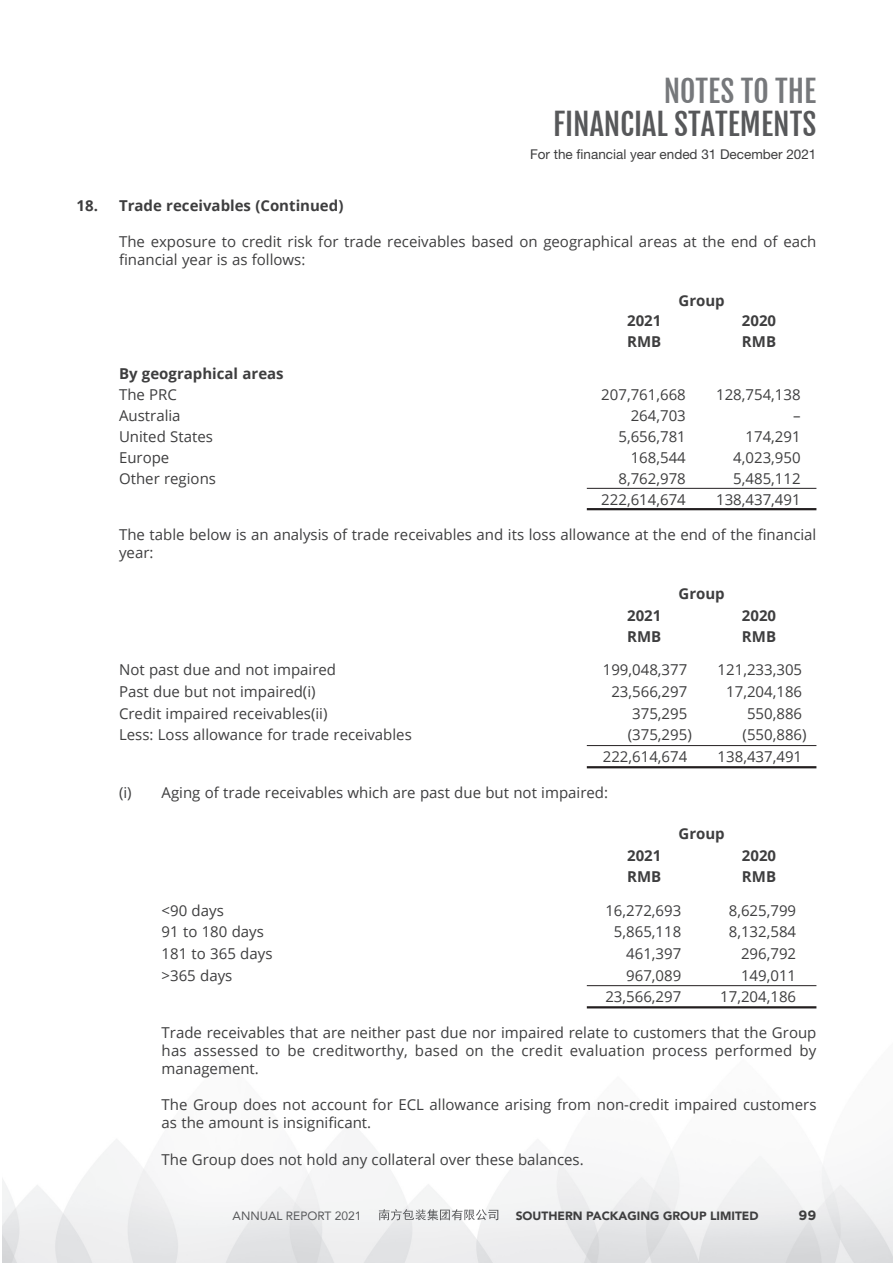
<style>
.page{position:relative;width:893px;height:1263px;background:#fff}
.page>*{position:absolute;margin:0;border:0;box-sizing:border-box;transform-origin:0 0}
.t1{font:30px "Fjalla One";color:#57585a}
.t2{font:30px "Fjalla One";color:#76787b}
.t3{font:15px/18px "Open Sans";color:#3e3e3f}
.t4{font:700 15px "Open Sans";color:#3e3e3f}
.t5{font:13.5px "Helvetica Neue LT Std";color:#3e3e3f}
.t6{font:700 13.5px "Gotham";color:#3e3e3f}
.t7{font:900 12px "Avenir";color:#3e3e3f}
.t8{font:12px "Avenir";color:#57585a}
</style>
<div class="page">
<img style="left:2px;top:487px;width:891px;height:776px">
<svg style="left:379px;top:1209px;width:119px;height:11px"></svg>
<hr style="left:587px;top:488px;width:229px;height:1px;background:#231f20">
<hr style="left:587px;top:508px;width:229px;height:2px;background:#231f20">
<hr style="left:587px;top:745px;width:229px;height:1px;background:#231f20">
<hr style="left:587px;top:766px;width:229px;height:2px;background:#231f20">
<hr style="left:587px;top:985px;width:229px;height:1px;background:#231f20">
<hr style="left:587px;top:1006px;width:229px;height:2px;background:#231f20">
<h1 class="t2" style="left:664px;top:73px;width:154px">NOTES TO THE</h1>
<h1 class="t1" style="left:553px;top:106px;width:265px">FINANCIAL STATEMENTS</h1>
<p class="t5" style="left:530px;top:149px;width:288px">For the financial year ended 31 December 2021</p>
<p class="t4" style="left:77px;top:195px;width:268px">18. Trade receivables (Continued)</p>
<p class="t3" style="left:119px;top:232px;width:699px">The exposure to credit risk for trade receivables based on geographical areas at the end of each financial year is as follows:</p>
<p class="t4" style="left:678px;top:289px;width:48px">Group</p>
<p class="t4" style="left:627px;top:310px;width:36px">2021</p>
<p class="t4" style="left:742px;top:310px;width:36px">2020</p>
<p class="t4" style="left:627px;top:331px;width:36px">RMB</p>
<p class="t4" style="left:742px;top:331px;width:36px">RMB</p>
<p class="t4" style="left:119px;top:363px;width:166px">By geographical areas</p>
<p class="t3" style="left:119px;top:385px;width:59px">The PRC</p>
<p class="t3" style="left:601px;top:385px;width:86px">207,761,668</p>
<p class="t3" style="left:716px;top:385px;width:86px">128,754,138</p>
<p class="t3" style="left:119px;top:406px;width:63px">Australia</p>
<p class="t3" style="left:631px;top:406px;width:57px">264,703</p>
<p class="t3" style="left:793px;top:406px;width:9px">–</p>
<p class="t3" style="left:119px;top:427px;width:95px">United States</p>
<p class="t3" style="left:618px;top:427px;width:69px">5,656,781</p>
<p class="t3" style="left:745px;top:427px;width:57px">174,291</p>
<p class="t3" style="left:119px;top:448px;width:52px">Europe</p>
<p class="t3" style="left:631px;top:448px;width:57px">168,544</p>
<p class="t3" style="left:733px;top:448px;width:69px">4,023,950</p>
<p class="t3" style="left:119px;top:469px;width:98px">Other regions</p>
<p class="t3" style="left:618px;top:469px;width:69px">8,762,978</p>
<p class="t3" style="left:733px;top:469px;width:69px">5,485,112</p>
<p class="t3" style="left:601px;top:490px;width:86px">222,614,674</p>
<p class="t3" style="left:716px;top:490px;width:86px">138,437,491</p>
<p class="t3" style="left:119px;top:525px;width:699px">The table below is an analysis of trade receivables and its loss allowance at the end of the financial year:</p>
<p class="t4" style="left:678px;top:583px;width:48px">Group</p>
<p class="t4" style="left:627px;top:604px;width:36px">2021</p>
<p class="t4" style="left:742px;top:604px;width:36px">2020</p>
<p class="t4" style="left:627px;top:626px;width:36px">RMB</p>
<p class="t4" style="left:742px;top:626px;width:36px">RMB</p>
<p class="t3" style="left:119px;top:661px;width:219px">Not past due and not impaired</p>
<p class="t3" style="left:603px;top:661px;width:86px">199,048,377</p>
<p class="t3" style="left:718px;top:661px;width:86px">121,233,305</p>
<p class="t3" style="left:119px;top:682px;width:198px">Past due but not impaired(i)</p>
<p class="t3" style="left:611px;top:682px;width:77px">23,566,297</p>
<p class="t3" style="left:726px;top:682px;width:77px">17,204,186</p>
<p class="t3" style="left:119px;top:704px;width:210px">Credit impaired receivables(ii)</p>
<p class="t3" style="left:632px;top:704px;width:57px">375,295</p>
<p class="t3" style="left:747px;top:704px;width:57px">550,886</p>
<p class="t3" style="left:119px;top:726px;width:294px">Less: Loss allowance for trade receivables</p>
<p class="t3" style="left:628px;top:726px;width:66px">(375,295)</p>
<p class="t3" style="left:743px;top:726px;width:66px">(550,886)</p>
<p class="t3" style="left:603px;top:747px;width:86px">222,614,674</p>
<p class="t3" style="left:718px;top:747px;width:86px">138,437,491</p>
<p class="t3" style="left:119px;top:783px;width:490px">(i) Aging of trade receivables which are past due but not impaired:</p>
<p class="t4" style="left:678px;top:823px;width:48px">Group</p>
<p class="t4" style="left:627px;top:845px;width:36px">2021</p>
<p class="t4" style="left:742px;top:845px;width:36px">2020</p>
<p class="t4" style="left:627px;top:866px;width:36px">RMB</p>
<p class="t4" style="left:742px;top:866px;width:36px">RMB</p>
<p class="t3" style="left:162px;top:901px;width:64px">&lt;90 days</p>
<p class="t3" style="left:605px;top:901px;width:77px">16,272,693</p>
<p class="t3" style="left:729px;top:901px;width:69px">8,625,799</p>
<p class="t3" style="left:162px;top:922px;width:104px">91 to 180 days</p>
<p class="t3" style="left:614px;top:922px;width:69px">5,865,118</p>
<p class="t3" style="left:729px;top:922px;width:69px">8,132,584</p>
<p class="t3" style="left:162px;top:944px;width:112px">181 to 365 days</p>
<p class="t3" style="left:626px;top:944px;width:57px">461,397</p>
<p class="t3" style="left:741px;top:944px;width:57px">296,792</p>
<p class="t3" style="left:162px;top:966px;width:72px">&gt;365 days</p>
<p class="t3" style="left:626px;top:966px;width:57px">967,089</p>
<p class="t3" style="left:741px;top:966px;width:57px">149,011</p>
<p class="t3" style="left:605px;top:987px;width:77px">23,566,297</p>
<p class="t3" style="left:720px;top:987px;width:77px">17,204,186</p>
<p class="t3" style="left:162px;top:1024px;width:656px;text-align:justify">Trade receivables that are neither past due nor impaired relate to customers that the Group has assessed to be creditworthy, based on the credit evaluation process performed by management.</p>
<p class="t3" style="left:162px;top:1096px;width:656px">The Group does not account for ECL allowance arising from non-credit impaired customers as the amount is insignificant.</p>
<p class="t3" style="left:162px;top:1150px;width:424px">The Group does not hold any collateral over these balances.</p>
<p class="t8" style="left:233px;top:1208px;width:130px">ANNUAL REPORT 2021</p>
<p class="t7" style="left:516px;top:1208px;width:244px">SOUTHERN PACKAGING GROUP LIMITED</p>
<p class="t6" style="left:799px;top:1211px;width:19px">99</p>
</div>
